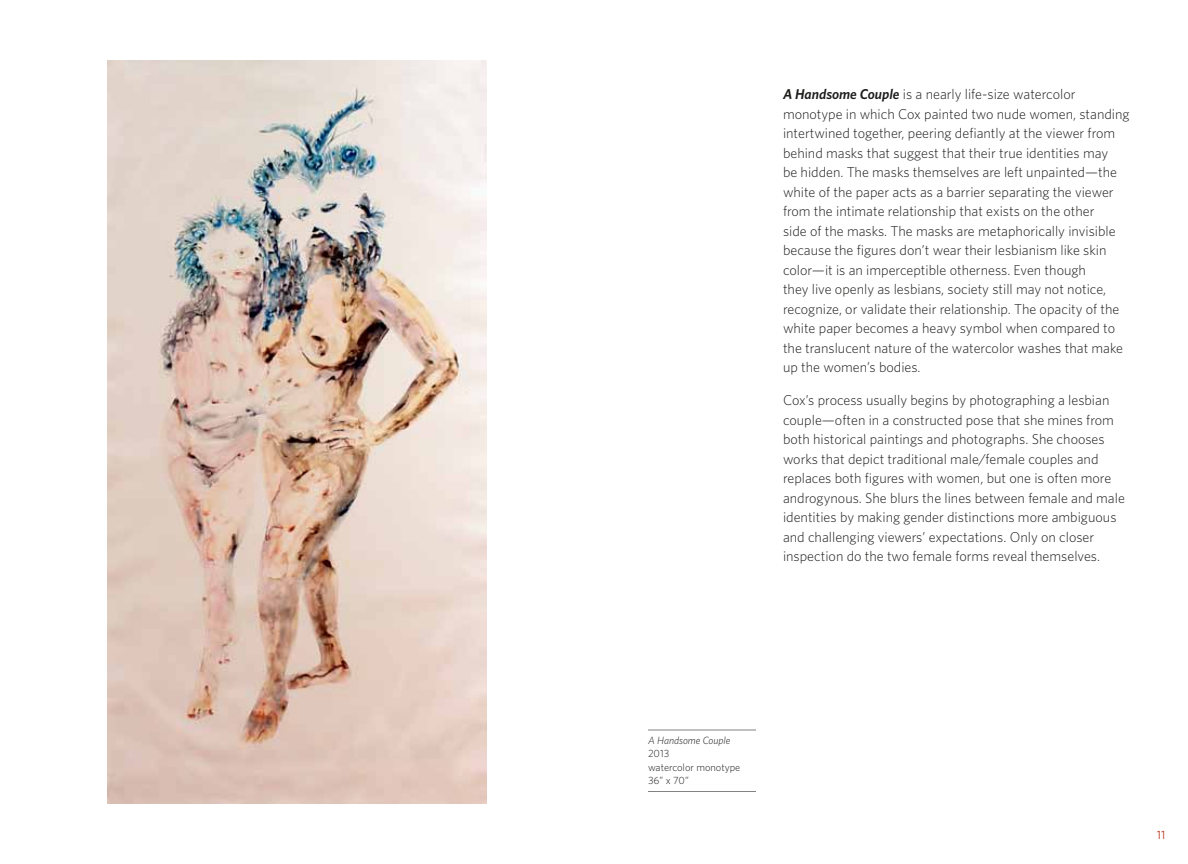
<style>
.page{position:relative;width:1188px;height:864px;background:#fff}
.page>*{position:absolute;margin:0;border:0;box-sizing:border-box;transform-origin:0 0}
.t1{font:300 14.25px/19.5px "Whitney";color:#1c1b1a}
.t2{font:12px "Whitney";color:#b93118}
.t3{font:300 10.5px/13.5px "Whitney";color:#1c1b1a}
.t4{font:italic 300 10.5px "Whitney";color:#1c1b1a}
.s1{font-weight:600;font-style:italic}
</style>
<div class="page">
<hr style="left:648px;top:730px;width:108px;height:1px;background:#818282">
<hr style="left:648px;top:791px;width:108px;height:1px;background:#818282">
<img style="left:108px;top:61px;width:378px;height:742px">
<p class="t1" style="left:783px;top:84px;width:348px"><span class="s1">A Handsome Couple</span> is a nearly life-size watercolor monotype in which Cox painted two nude women, standing intertwined together, peering defiantly at the viewer from behind masks that suggest that their true identities may<br>be hidden. The masks themselves are left unpainted—the white of the paper acts as a barrier separating the viewer from the intimate relationship that exists on the other<br>side of the masks. The masks are metaphorically invisible because the figures don’t wear their lesbianism like skin color—it is an imperceptible otherness. Even though<br>they live openly as lesbians, society still may not notice, recognize, or validate their relationship. The opacity of the white paper becomes a heavy symbol when compared to the translucent nature of the watercolor washes that make up the women’s bodies.</p>
<p class="t1" style="left:783px;top:390px;width:343px">Cox’s process usually begins by photographing a lesbian couple—often in a constructed pose that she mines from both historical paintings and photographs. She chooses works that depict traditional male/female couples and replaces both figures with women, but one is often more androgynous. She blurs the lines between female and male identities by making gender distinctions more ambiguous and challenging viewers’ expectations. Only on closer inspection do the two female forms reveal themselves.</p>
<p class="t4" style="left:648px;top:734px;width:84px">A Handsome Couple</p>
<p class="t3" style="left:648px;top:747px;width:94px">2013<br>watercolor monotype<br>36” x 70”</p>
<p class="t2" style="left:1157px;top:827px;width:10px">11</p>
</div>
